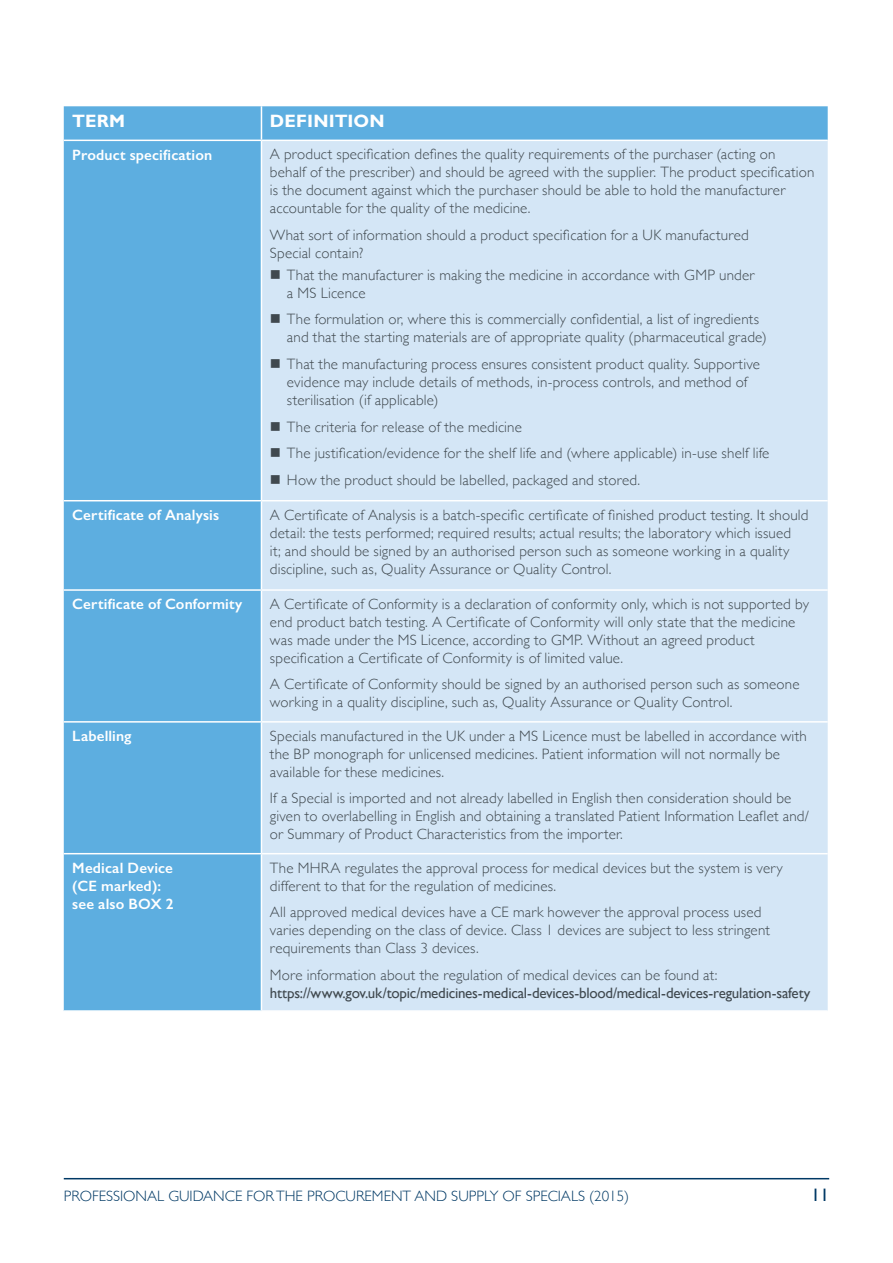
<style>
.page{position:relative;width:893px;height:1263px;background:#fff}
.page>*{position:absolute;margin:0;border:0;box-sizing:border-box;transform-origin:0 0}
.t1{font:700 18px "Gill Sans Std";letter-spacing:.01em;color:#fff}
.t2{font:18px "Gill Sans";color:#003965}
.t3{font:300 15px/18px "Gill Sans";letter-spacing:.01em;color:#40494f}
.t4{font:15px/18px "Gill Sans";letter-spacing:-.015em;color:#40494f}
.t5{font:600 15px/18px "Gill Sans";letter-spacing:.01em;color:#fff}
.t6{font:300 15px "Gill Sans";color:#003965}
.s1{font-weight:300}
</style>
<div class="page">
<hr style="left:64px;top:1178px;width:765px;height:1px;background:#003965">
<div style="left:64px;top:106px;width:764px;height:34px;background:#5daee0"></div>
<div style="left:64px;top:141px;width:197px;height:869px;background:#5daee0"></div>
<div style="left:262px;top:141px;width:566px;height:869px;background:#d4e6f6"></div>
<hr style="left:261px;top:106px;width:1px;height:34px;background:#fff">
<hr style="left:64px;top:500px;width:197px;height:1px;background:#fff">
<hr style="left:261px;top:500px;width:567px;height:1px;background:#fff">
<hr style="left:64px;top:589px;width:197px;height:2px;background:#fff">
<hr style="left:261px;top:589px;width:567px;height:2px;background:#fff">
<hr style="left:64px;top:721px;width:197px;height:2px;background:#fff">
<hr style="left:261px;top:721px;width:567px;height:2px;background:#fff">
<hr style="left:64px;top:853px;width:197px;height:1px;background:#fff">
<hr style="left:261px;top:853px;width:567px;height:1px;background:#fff">
<svg style="left:271px;top:270px;width:9px;height:9px"></svg>
<svg style="left:271px;top:315px;width:9px;height:8px"></svg>
<svg style="left:271px;top:359px;width:9px;height:9px"></svg>
<svg style="left:271px;top:422px;width:9px;height:8px"></svg>
<svg style="left:271px;top:448px;width:9px;height:9px"></svg>
<svg style="left:271px;top:475px;width:9px;height:8px"></svg>
<p class="t1" style="left:72px;top:110px;width:54px">TERM</p>
<p class="t1" style="left:270px;top:110px;width:116px">DEFINITION</p>
<p class="t5" style="left:72px;top:146px;width:141px">Product specification</p>
<p class="t3" style="left:270px;top:145px;width:546px">A product specification defines the quality requirements of the purchaser (acting on behalf of the prescriber) and should be agreed with the supplier. The product specification is the document against which the purchaser should be able to hold the manufacturer accountable for the quality of the medicine.</p>
<p class="t3" style="left:270px;top:225px;width:480px">What sort of information should a product specification for a UK manufactured<br>Special contain?</p>
<p class="t3" style="left:287px;top:265px;width:469px">That the manufacturer is making the medicine in accordance with GMP under a MS Licence</p>
<p class="t3" style="left:287px;top:310px;width:481px">The formulation or, where this is commercially confidential, a list of ingredients and that the starting materials are of appropriate quality (pharmaceutical grade)</p>
<p class="t3" style="left:287px;top:354px;width:474px">That the manufacturing process ensures consistent product quality. Supportive evidence may include details of methods, in-process controls, and method of sterilisation (if applicable)</p>
<p class="t3" style="left:287px;top:417px;width:236px">The criteria for release of the medicine</p>
<p class="t3" style="left:287px;top:443px;width:484px">The justification/evidence for the shelf life and (where applicable) in-use shelf life</p>
<p class="t3" style="left:287px;top:470px;width:355px">How the product should be labelled, packaged and stored.</p>
<p class="t5" style="left:72px;top:506px;width:148px">Certificate of Analysis</p>
<p class="t3" style="left:270px;top:505px;width:540px">A Certificate of Analysis is a batch-specific certificate of finished product testing. It should detail: the tests performed; required results; actual results; the laboratory which issued<br>it; and should be signed by an authorised person such as someone working in a quality discipline, such as, Quality Assurance or Quality Control.</p>
<p class="t5" style="left:72px;top:595px;width:171px">Certificate of Conformity</p>
<p class="t3" style="left:270px;top:594px;width:540px">A Certificate of Conformity is a declaration of conformity only, which is not supported by end product batch testing. A Certificate of Conformity will only state that the medicine was made under the MS Licence, according to GMP. Without an agreed product specification a Certificate of Conformity is of limited value.</p>
<p class="t3" style="left:270px;top:675px;width:531px">A Certificate of Conformity should be signed by an authorised person such as someone working in a quality discipline, such as, Quality Assurance or Quality Control.</p>
<p class="t5" style="left:72px;top:727px;width:61px">Labelling</p>
<p class="t3" style="left:270px;top:726px;width:538px">Specials manufactured in the UK under a MS Licence must be labelled in accordance with the BP monograph for unlicensed medicines. Patient information will not normally be available for these medicines.</p>
<p class="t3" style="left:270px;top:789px;width:541px">If a Special is imported and not already labelled in English then consideration should be given to overlabelling in English and obtaining a translated Patient Information Leaflet and/ or Summary of Product Characteristics from the importer.</p>
<p class="t5" style="left:72px;top:859px;width:103px">Medical Device (CE marked): see also BOX 2</p>
<p class="t3" style="left:270px;top:858px;width:514px">The MHRA regulates the approval process for medical devices but the system is very different to that for the regulation of medicines.</p>
<p class="t3" style="left:270px;top:902px;width:502px">All approved medical devices have a CE mark however the approval process used varies depending on the class of device. Class 1 devices are subject to less stringent requirements than Class 3 devices.</p>
<p class="t4" style="left:270px;top:965px;width:542px"><span class="s1">More information about the regulation of medical devices can be found at: </span>https://www.gov.uk/topic/medicines-medical-devices-blood/medical-devices-regulation-safety</p>
<p class="t6" style="left:64px;top:1184px;width:567px">PROFESSIONAL GUIDANCE FOR THE PROCUREMENT AND SUPPLY OF SPECIALS (2015)</p>
<p class="t2" style="left:811px;top:1184px;width:19px">11</p>
</div>
